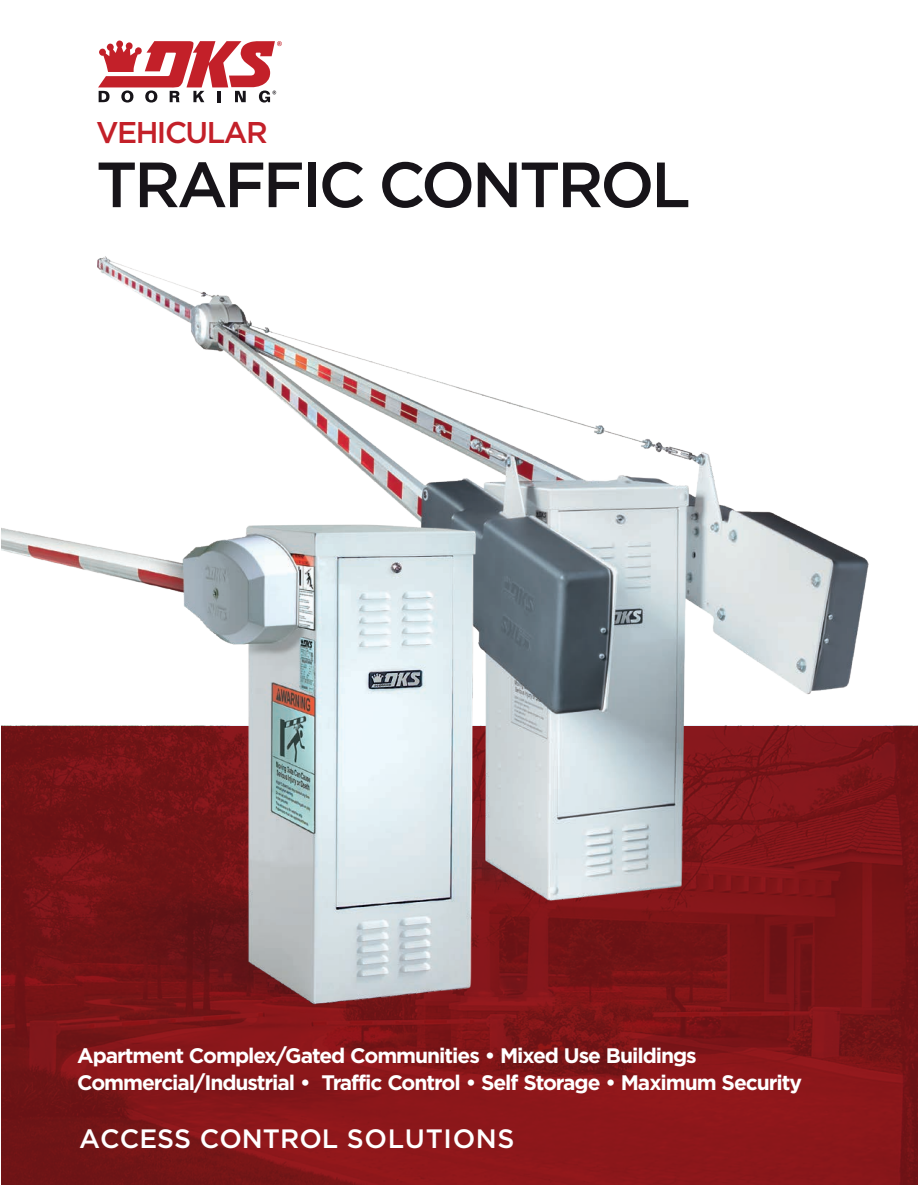
<style>
.page{position:relative;width:918px;height:1185px;background:#fff}
.page>*{position:absolute;margin:0;border:0;box-sizing:border-box;transform-origin:0 0}
.t1{font:500 63.75px "Gotham";letter-spacing:-.05em;color:#171419}
.t2{font:500 30px "Gotham";letter-spacing:-.05em;color:#c32029}
.t3{font:500 26.55px "Gotham";color:#fff}
.t4{font:700 21px/27px "Gotham";letter-spacing:-.05em;color:#fff}
</style>
<div class="page">
<img style="left:2px;top:726px;width:915px;height:459px">
<svg style="left:98px;top:41px;width:184px;height:62px"></svg>
<img style="left:97px;top:256px;width:783px;height:676px">
<img style="left:1px;top:487px;width:509px;height:544px">
<h2 class="t2" style="left:96px;top:115px;width:173px">VEHICULAR</h2>
<h1 class="t1" style="left:96px;top:148px;width:596px">TRAFFIC CONTROL</h1>
<p class="t4" style="left:77px;top:1041px;width:726px">Apartment Complex/Gated Communities • Mixed Use Buildings<br>Commercial/Industrial • Traffic Control • Self Storage • Maximum Security</p>
<p class="t3" style="left:79px;top:1123px;width:437px">ACCESS CONTROL SOLUTIONS</p>
</div>
